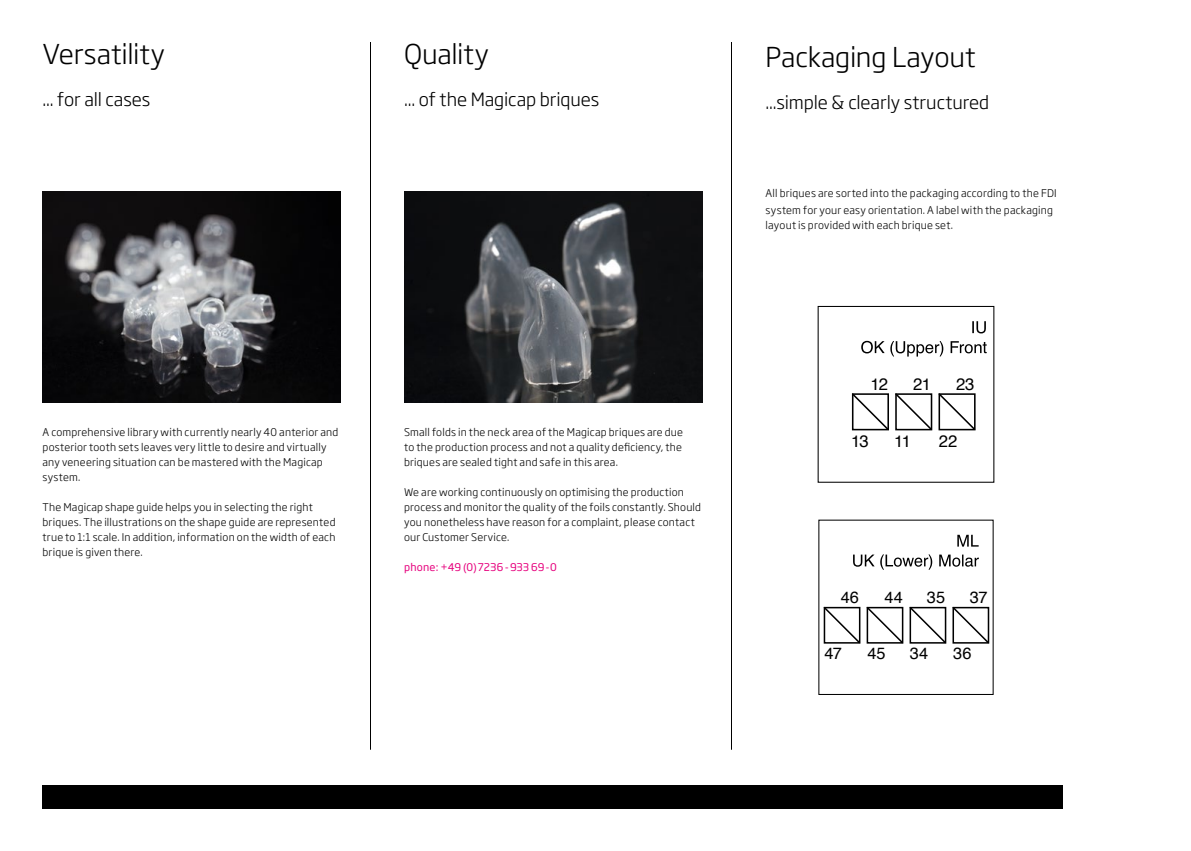
<style>
.page{position:relative;width:1191px;height:851px;background:#fff}
.page>*{position:absolute;margin:0;border:0;box-sizing:border-box;transform-origin:0 0}
.t1{font:300 27px "Soho Gothic Pro";letter-spacing:-.005em;color:#000}
.t2{font:300 18px "Soho Gothic Pro";letter-spacing:-.005em;color:#000}
.t3{font:16.65px "Helvetica";letter-spacing:-.04em;color:#000}
.t4{font:16.35px "Helvetica";letter-spacing:.005em;color:#000}
.t5{font:300 10.5px/15px "Soho Gothic Pro";letter-spacing:.02em;color:#000}
.t6{font:10.5px "Soho Gothic Pro";letter-spacing:.015em;color:#e6007d}
</style>
<div class="page">
<div style="left:43px;top:784px;width:1020px;height:24px;background:#000"></div>
<svg style="left:731px;top:42px;width:1px;height:707px"></svg>
<svg style="left:370px;top:42px;width:1px;height:707px"></svg>
<img style="left:404px;top:191px;width:298px;height:211px">
<svg style="left:851px;top:393px;width:125px;height:38px"></svg>
<svg style="left:861px;top:341px;width:125px;height:15px"></svg>
<svg style="left:972px;top:321px;width:14px;height:12px"></svg>
<img style="left:43px;top:191px;width:297px;height:211px">
<svg style="left:823px;top:606px;width:167px;height:38px"></svg>
<svg style="left:853px;top:554px;width:125px;height:15px"></svg>
<svg style="left:957px;top:534px;width:21px;height:12px"></svg>
<h1 class="t1" style="left:43px;top:33px;width:124px">Versatility</h1>
<h2 class="t2" style="left:43px;top:85px;width:109px">... for all cases</h2>
<p class="t5" style="left:43px;top:424px;width:297px">A comprehensive library with currently nearly 40 anterior and posterior tooth sets leaves very little to desire and virtually any veneering situation can be mastered with the Magicap system.</p>
<p class="t5" style="left:43px;top:499px;width:294px">The Magicap shape guide helps you in selecting the right briques. The illustrations on the shape guide are represented true to 1:1 scale. In addition, information on the width of each brique is given there.</p>
<h1 class="t1" style="left:404px;top:33px;width:86px">Quality</h1>
<h2 class="t2" style="left:404px;top:85px;width:197px">... of the Magicap briques</h2>
<p class="t5" style="left:404px;top:424px;width:280px;text-align:justify">Small folds in the neck area of the Magicap briques are due to the production process and not a quality deficiency, the briques are sealed tight and safe in this area.</p>
<p class="t5" style="left:404px;top:484px;width:298px">We are working continuously on optimising the production process and monitor the quality of the foils constantly. Should you nonetheless have reason for a complaint, please contact our Customer Service.</p>
<p class="t6" style="left:404px;top:559px;width:154px">phone: +49 (0)7236 -933 69-0</p>
<h1 class="t1" style="left:765px;top:35px;width:211px">Packaging Layout</h1>
<h2 class="t2" style="left:765px;top:88px;width:225px">...simple &amp; clearly structured</h2>
<p class="t5" style="left:765px;top:184px;width:292px;line-height:16.5px">All briques are sorted into the packaging according to the FDI system for your easy orientation. A label with the packaging</p>
<p class="t5" style="left:765px;top:216px;width:189px">layout is provided with each brique set.</p>
<h3 class="t3" style="left:870px;top:371px;width:19px">12</h3>
<h3 class="t3" style="left:913px;top:371px;width:20px">21</h3>
<h3 class="t3" style="left:956px;top:371px;width:20px">23</h3>
<h3 class="t3" style="left:851px;top:428px;width:19px">13</h3>
<h3 class="t3" style="left:894px;top:428px;width:18px">11</h3>
<h3 class="t3" style="left:938px;top:428px;width:20px">22</h3>
<h3 class="t4" style="left:840px;top:584px;width:20px">46</h3>
<h3 class="t4" style="left:884px;top:584px;width:20px">44</h3>
<h3 class="t4" style="left:927px;top:584px;width:20px">35</h3>
<h3 class="t4" style="left:969px;top:584px;width:19px">37</h3>
<h3 class="t4" style="left:824px;top:641px;width:19px">47</h3>
<h3 class="t4" style="left:867px;top:641px;width:20px">45</h3>
<h3 class="t4" style="left:910px;top:641px;width:20px">34</h3>
<h3 class="t4" style="left:953px;top:640px;width:20px">36</h3>
</div>
